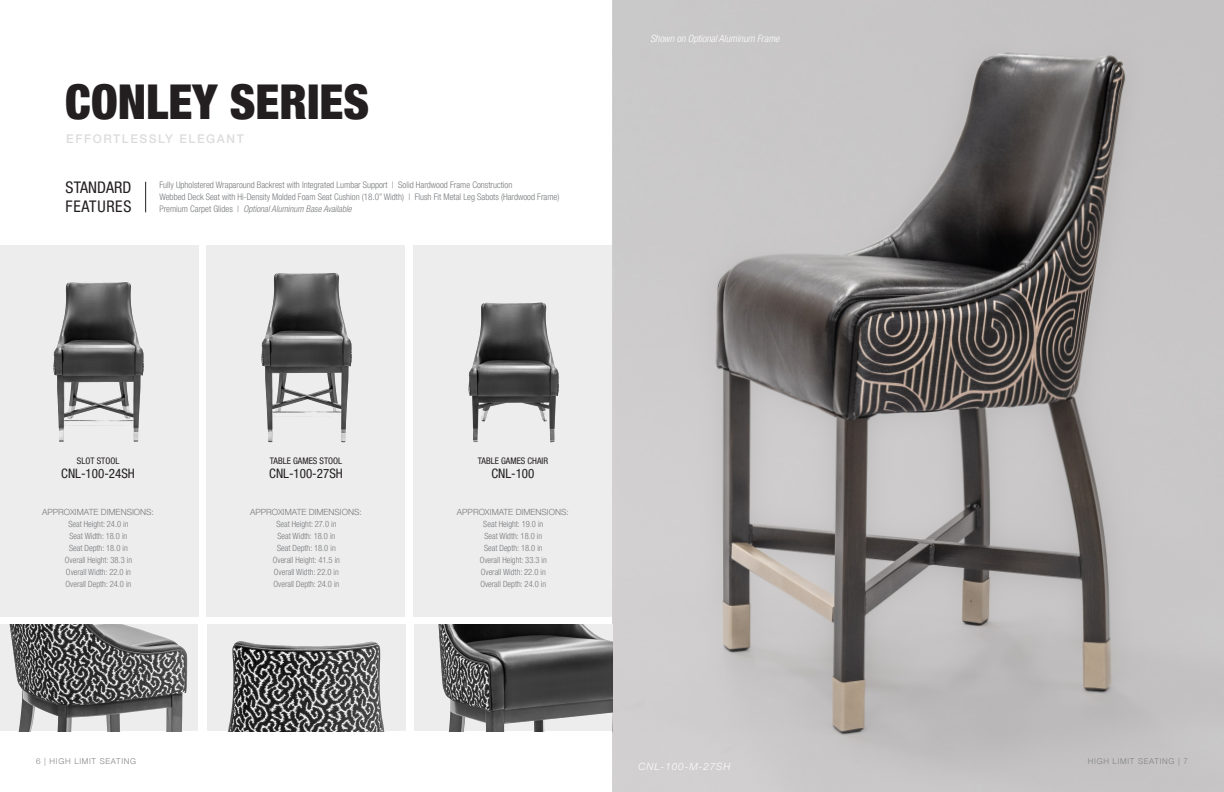
<style>
.page{position:relative;width:1224px;height:792px;background:#fff}
.page>*{position:absolute;margin:0;border:0;box-sizing:border-box;transform-origin:0 0}
.t1{font:900 condensed 48px "Helvetica Neue LT Pro";color:#231f20}
.t2{font:condensed 16px/19.2px "Helvetica Neue LT Pro";letter-spacing:.005em;color:#231f20}
.t3{font:condensed 13px "Helvetica Neue LT Pro";color:#231f20}
.t4{font:500 12px "Helvetica Neue LT Pro";letter-spacing:.13em;color:#dcdcdc}
.t5{font:italic 300 condensed 10px "Helvetica Neue LT Pro";color:#fff}
.t6{font:italic 300 10px "Helvetica Neue LT Pro";letter-spacing:.09em;color:#fff}
.t7{font:300 condensed 9px/12px "Helvetica Neue LT Pro";color:#76787b}
.t8{font:italic 300 condensed 9px "Helvetica Neue LT Pro";color:#76787b}
.t9{font:condensed 9px "Helvetica Neue LT Pro";color:#231f20}
.t10{font:300 condensed 8.5px "Helvetica Neue LT Pro";color:#76787b}
.t11{font:300 8.5px "Helvetica Neue LT Pro";color:#76787b}
.t12{font:300 8px "Helvetica Neue";letter-spacing:.09em;color:#808285}
.s1{font-style:normal}
</style>
<div class="page">
<div style="left:207px;top:245px;width:198px;height:371px;background:#ededed"></div>
<img style="left:261px;top:273px;width:91px;height:170px">
<img style="left:612px;top:0;width:612px;height:792px">
<div style="left:0;top:245px;width:198px;height:371px;background:#ededed"></div>
<img style="left:53px;top:282px;width:91px;height:160px">
<div style="left:414px;top:245px;width:198px;height:371px;background:#ededed"></div>
<img style="left:468px;top:302px;width:91px;height:141px">
<img style="left:207px;top:625px;width:198px;height:106px">
<img style="left:414px;top:625px;width:198px;height:106px">
<img style="left:0;top:625px;width:197px;height:106px">
<hr style="left:145px;top:182px;width:1px;height:30px;background:#231f20">
<p class="t1" style="left:65px;top:73px;width:306px">CONLEY SERIES</p>
<p class="t4" style="left:66px;top:132px;width:179px">EFFORTLESSLY ELEGANT</p>
<p class="t2" style="left:66px;top:178px;width:67px">STANDARD<br>FEATURES</p>
<p class="t7" style="left:159px;top:179px;width:401px">Fully Upholstered Wraparound Backrest with Integrated Lumbar Support | Solid Hardwood Frame Construction<br>Webbed Deck Seat with Hi-Density Molded Foam Seat Cushion (18.0” Width) | Flush Fit Metal Leg Sabots (Hardwood Frame)</p>
<p class="t8" style="left:159px;top:204px;width:194px"><span class="s1">Premium Carpet Glides |</span> Optional Aluminum Base Available</p>
<p class="t5" style="left:650px;top:33px;width:130px">Shown on Optional Aluminum Frame</p>
<p class="t9" style="left:77px;top:456px;width:44px">SLOT STOOL</p>
<p class="t3" style="left:61px;top:466px;width:75px">CNL-100-24SH</p>
<p class="t11" style="left:42px;top:507px;width:113px">APPROXIMATE DIMENSIONS:</p>
<p class="t10" style="left:68px;top:519px;width:62px">Seat Height: 24.0 in</p>
<p class="t10" style="left:70px;top:531px;width:59px">Seat Width: 18.0 in</p>
<p class="t10" style="left:69px;top:543px;width:60px">Seat Depth: 18.0 in</p>
<p class="t10" style="left:65px;top:555px;width:69px">Overall Height: 38.3 in</p>
<p class="t10" style="left:66px;top:567px;width:67px">Overall Width: 22.0 in</p>
<p class="t10" style="left:66px;top:579px;width:67px">Overall Depth: 24.0 in</p>
<p class="t9" style="left:270px;top:456px;width:74px">TABLE GAMES STOOL</p>
<p class="t3" style="left:269px;top:466px;width:75px">CNL-100-27SH</p>
<p class="t11" style="left:250px;top:507px;width:113px">APPROXIMATE DIMENSIONS:</p>
<p class="t10" style="left:276px;top:519px;width:62px">Seat Height: 27.0 in</p>
<p class="t10" style="left:278px;top:531px;width:59px">Seat Width: 18.0 in</p>
<p class="t10" style="left:277px;top:543px;width:60px">Seat Depth: 18.0 in</p>
<p class="t10" style="left:273px;top:555px;width:69px">Overall Height: 41.5 in</p>
<p class="t10" style="left:274px;top:567px;width:67px">Overall Width: 22.0 in</p>
<p class="t10" style="left:274px;top:579px;width:67px">Overall Depth: 24.0 in</p>
<p class="t9" style="left:478px;top:456px;width:72px">TABLE GAMES CHAIR</p>
<p class="t3" style="left:491px;top:466px;width:45px">CNL-100</p>
<p class="t11" style="left:457px;top:507px;width:113px">APPROXIMATE DIMENSIONS:</p>
<p class="t10" style="left:483px;top:519px;width:62px">Seat Height: 19.0 in</p>
<p class="t10" style="left:484px;top:531px;width:59px">Seat Width: 18.0 in</p>
<p class="t10" style="left:484px;top:543px;width:60px">Seat Depth: 18.0 in</p>
<p class="t10" style="left:480px;top:555px;width:69px">Overall Height: 33.3 in</p>
<p class="t10" style="left:481px;top:567px;width:67px">Overall Width: 22.0 in</p>
<p class="t10" style="left:480px;top:579px;width:67px">Overall Depth: 24.0 in</p>
<p class="t12" style="left:36px;top:754px;width:102px">6 | HIGH LIMIT SEATING</p>
<p class="t12" style="left:1088px;top:754px;width:102px">HIGH LIMIT SEATING | 7</p>
<p class="t6" style="left:639px;top:761px;width:93px">CNL-100-M-27SH</p>
</div>
